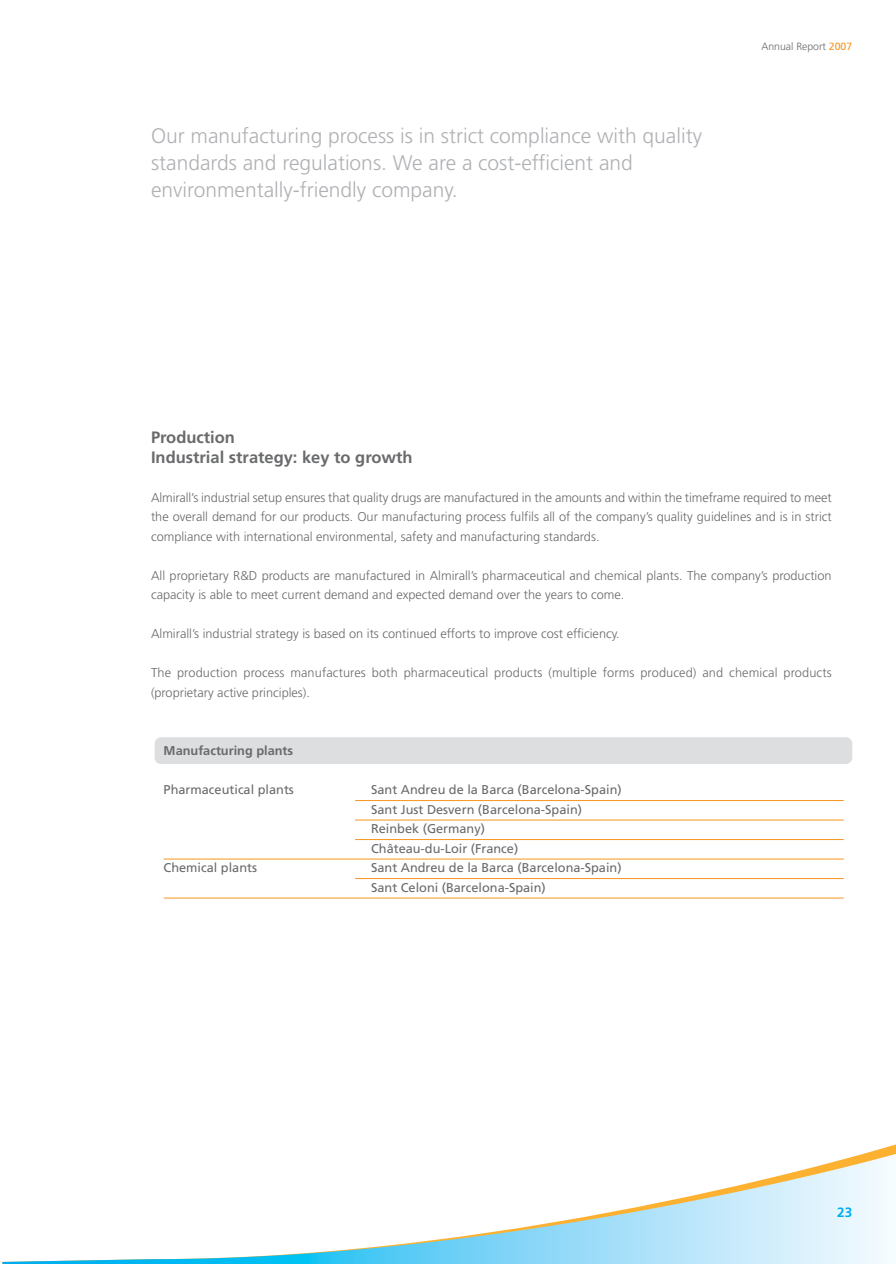
<style>
.page{position:relative;width:896px;height:1264px;background:#fff}
.page>*{position:absolute;margin:0;border:0;box-sizing:border-box;transform-origin:0 0}
.t1{font:300 21px/27px "Frutiger";color:#afb1b4}
.t2{font:700 16.5px/19.5px "Frutiger";color:#696a6c}
.t3{font:700 13.5px "Frutiger";color:#00aeef}
.t4{font:300 12.75px/19.5px "Frutiger";color:#696a6c}
.t5{font:12.75px/19.5px "Frutiger";color:#696a6c}
.t6{font:700 12.75px "Frutiger";color:#696a6c}
.t7{font:300 10.5px "Frutiger";color:#696a6c}
.s1{font-weight:400;color:#f8951f}
</style>
<div class="page">
<svg style="left:2px;top:1144px;width:894px;height:120px"></svg>
<svg style="left:594px;top:1150px;width:302px;height:69px"></svg>
<div style="left:155px;top:737px;width:697px;height:27px;background:#dddedf;border-radius:6px"></div>
<hr style="left:355px;top:800px;width:488px;height:1px;background:#f8951f">
<hr style="left:355px;top:820px;width:488px;height:1px;background:#f8951f">
<hr style="left:355px;top:839px;width:488px;height:1px;background:#f8951f">
<hr style="left:164px;top:859px;width:679px;height:1px;background:#f8951f">
<hr style="left:355px;top:878px;width:488px;height:1px;background:#f8951f">
<hr style="left:164px;top:898px;width:679px;height:1px;background:#f8951f">
<h1 class="t1" style="left:151px;top:123px;width:552px">Our manufacturing process is in strict compliance with quality standards and regulations. We are a cost-efficient and environmentally-friendly company.</h1>
<p class="t7" style="left:761px;top:41px;width:92px">Annual Report <span class="s1">2007</span></p>
<p class="t2" style="left:151px;top:429px;width:263px">Production<br>Industrial strategy: key to growth</p>
<p class="t4" style="left:151px;top:488px;width:682px;text-align:justify">Almirall’s industrial setup ensures that quality drugs are manufactured in the amounts and within the timeframe required to meet the overall demand for our products. Our manufacturing process fulfils all of the company’s quality guidelines and is in strict compliance with international environmental, safety and manufacturing standards.</p>
<p class="t4" style="left:151px;top:566px;width:682px">All proprietary R&amp;D products are manufactured in Almirall’s pharmaceutical and chemical plants. The company’s production capacity is able to meet current demand and expected demand over the years to come.</p>
<p class="t4" style="left:151px;top:625px;width:470px">Almirall’s industrial strategy is based on its continued efforts to improve cost efficiency.</p>
<p class="t4" style="left:151px;top:664px;width:682px">The production process manufactures both pharmaceutical products (multiple forms produced) and chemical products (proprietary active principles).</p>
<p class="t6" style="left:164px;top:745px;width:131px">Manufacturing plants</p>
<p class="t5" style="left:164px;top:781px;width:132px">Pharmaceutical plants</p>
<p class="t5" style="left:371px;top:781px;width:252px">Sant Andreu de la Barca (Barcelona-Spain)<br>Sant Just Desvern (Barcelona-Spain)<br>Reinbek (Germany)<br>Château-du-Loir (France)</p>
<p class="t5" style="left:164px;top:859px;width:95px">Chemical plants</p>
<p class="t5" style="left:371px;top:859px;width:252px">Sant Andreu de la Barca (Barcelona-Spain)<br>Sant Celoni (Barcelona-Spain)</p>
<p class="t3" style="left:837px;top:1206px;width:16px">23</p>
</div>
